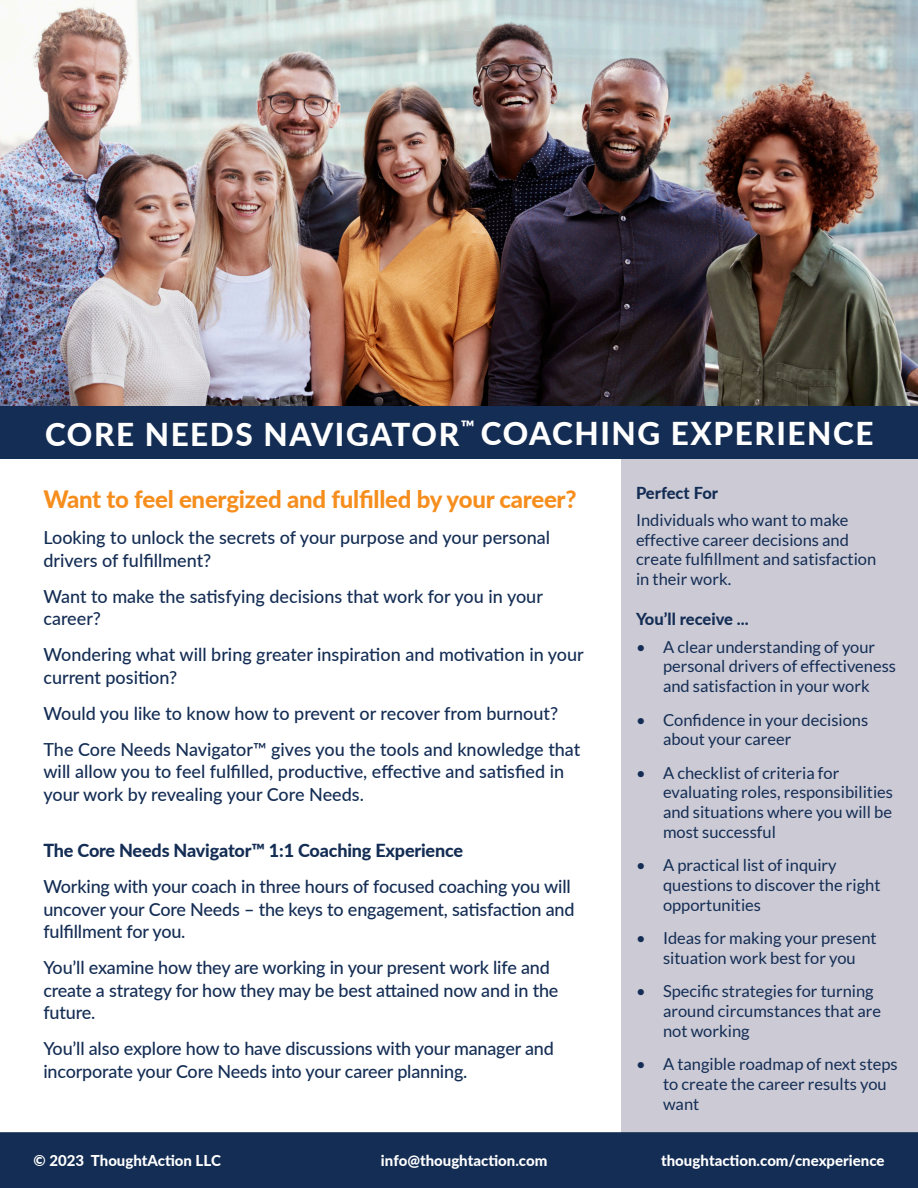
<style>
.page{position:relative;width:918px;height:1188px;background:#fff}
.page>*{position:absolute;margin:0;border:0;box-sizing:border-box;transform-origin:0 0}
.t1{font:800 31.5px "Lato";letter-spacing:.05em;color:#fff}
.t2{font:800 24px "Lato";letter-spacing:-.01em;color:#f68e1e}
.t3{font:500 18px/22.5px "Lato";letter-spacing:-.01em;color:#142d54}
.t4{font:800 18px "Lato";letter-spacing:-.01em;color:#142d54}
.t5{font:16.5px/19.8px "Lato";color:#142d54}
.t6{font:800 16.5px "Lato";color:#142d54}
.t7{font:800 15px "Lato";color:#fff}
</style>
<div class="page">
<div style="left:621px;top:0;width:297px;height:1134px;background:#cbcad5"></div>
<div style="left:0;top:405px;width:918px;height:54px;background:#142d54"></div>
<div style="left:0;top:1132px;width:918px;height:56px;background:#142d54"></div>
<img style="left:0;top:0;width:918px;height:405px">
<p class="t1" style="left:45px;top:411px;width:830px">CORE NEEDS NAVIGATOR<sup>™</sup> COACHING EXPERIENCE</p>
<p class="t2" style="left:43px;top:482px;width:535px">Want to feel energized and fulfilled by your career?</p>
<p class="t3" style="left:43px;top:526px;width:508px">Looking to unlock the secrets of your purpose and your personal drivers of fulfillment?</p>
<p class="t3" style="left:43px;top:584px;width:501px">Want to make the satisfying decisions that work for you in your career?</p>
<p class="t3" style="left:43px;top:643px;width:542px">Wondering what will bring greater inspiration and motivation in your current position?</p>
<p class="t3" style="left:43px;top:701px;width:516px">Would you like to know how to prevent or recover from burnout?</p>
<p class="t3" style="left:43px;top:737px;width:538px">The Core Needs Navigator™ gives you the tools and knowledge that will allow you to feel fulfilled, productive, effective and satisfied in your work by revealing your Core Needs.</p>
<p class="t4" style="left:43px;top:837px;width:421px">The Core Needs Navigator™ 1:1 Coaching Experience</p>
<p class="t3" style="left:43px;top:875px;width:533px">Working with your coach in three hours of focused coaching you will uncover your Core Needs – the keys to engagement, satisfaction and fulfillment for you.</p>
<p class="t3" style="left:43px;top:956px;width:517px">You’ll examine how they are working in your present work life and create a strategy for how they may be best attained now and in the future.</p>
<p class="t3" style="left:43px;top:1037px;width:512px">You’ll also explore how to have discussions with your manager and incorporate your Core Needs into your career planning.</p>
<p class="t6" style="left:636px;top:481px;width:84px">Perfect For</p>
<p class="t5" style="left:636px;top:510px;width:242px">Individuals who want to make effective career decisions and create fulfillment and satisfaction in their work.</p>
<p class="t6" style="left:636px;top:607px;width:114px">You’ll receive ...</p>
<p class="t5" style="left:663px;top:637px;width:235px;text-indent:-27px">• A clear understanding of your personal drivers of effectiveness and satisfaction in your work</p>
<p class="t5" style="left:663px;top:710px;width:207px;text-indent:-27px">• Confidence in your decisions about your career</p>
<p class="t5" style="left:663px;top:763px;width:232px;text-indent:-27px">• A checklist of criteria for evaluating roles, responsibilities and situations where you will be most successful</p>
<p class="t5" style="left:663px;top:855px;width:219px;text-indent:-27px">• A practical list of inquiry questions to discover the right opportunities</p>
<p class="t5" style="left:636px;top:928px;width:242px;text-align:center">• Ideas for making your present situation work best for you</p>
<p class="t5" style="left:663px;top:981px;width:220px;text-indent:-27px">• Specific strategies for turning around circumstances that are not working</p>
<p class="t5" style="left:663px;top:1054px;width:236px;text-indent:-27px">• A tangible roadmap of next steps to create the career results you want</p>
<p class="t7" style="left:33px;top:1149px;width:189px">© 2023 ThoughtAction LLC</p>
<p class="t7" style="left:381px;top:1149px;width:168px">info@thoughtaction.com</p>
<p class="t7" style="left:661px;top:1149px;width:225px">thoughtaction.com/cnexperience</p>
</div>
